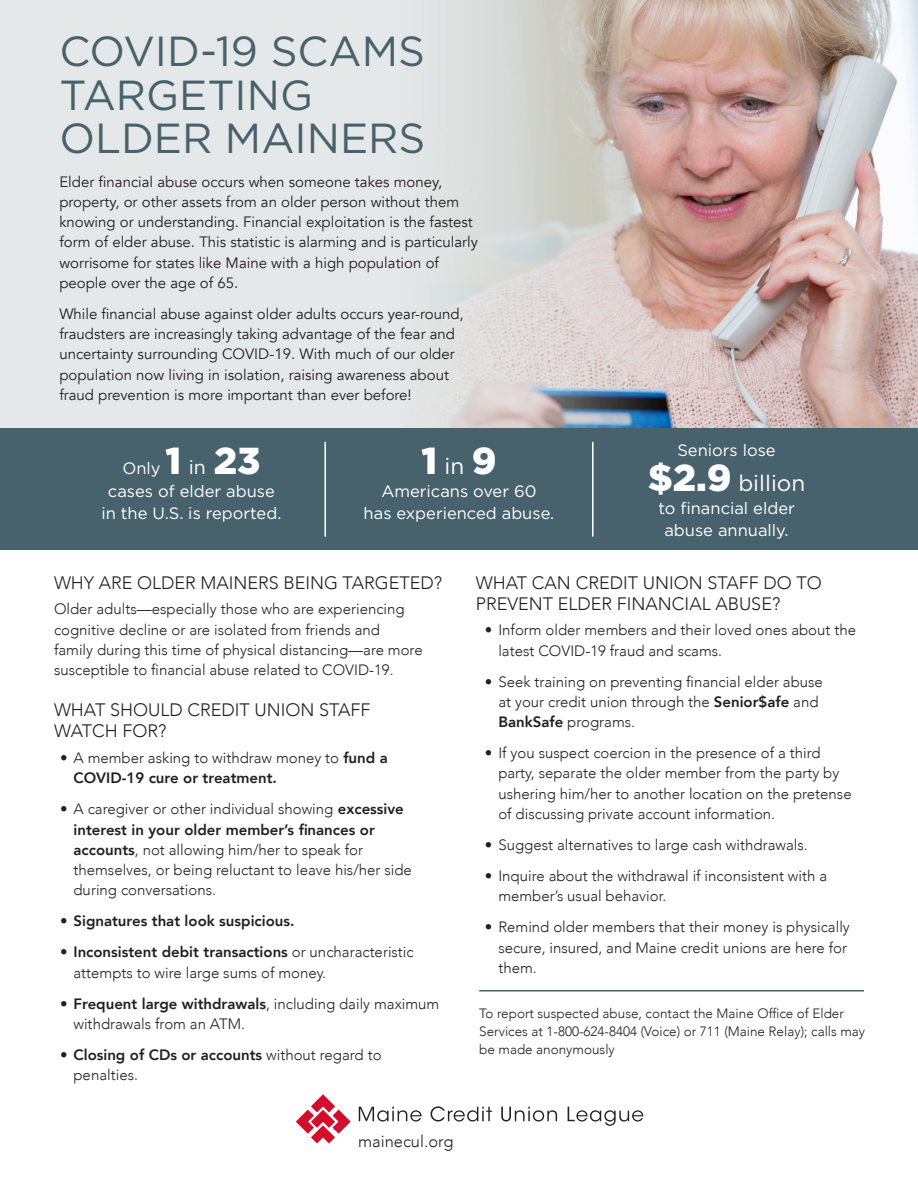
<style>
.page{position:relative;width:918px;height:1188px;background:#fff}
.page>*{position:absolute;margin:0;border:0;box-sizing:border-box;transform-origin:0 0}
.t1{font:42px/43.5px "Gotham";color:#47626c}
.t2{font:900 37.5px "Gotham";color:#fff}
.t3{font:22.5px "Gotham";color:#fff}
.t4{font:300 18px/21px "Avenir";color:#231f20}
.t5{font:16.5px/22.5px "Gotham";color:#fff;text-align:center}
.t6{font:300 16.5px "Avenir";color:#231f20}
.t7{font:300 15px/20.2px "Avenir";color:#231f20}
.t8{font:15px/20.2px "Avenir";color:#231f20}
.t9{font:800 15px "Avenir";color:#231f20}
.t10{font:300 13.5px/18px "Avenir";color:#231f20}
.s1{font-weight:400;font-size:19.5px}
.s2{font-weight:400;font-size:22.5px}
.s3{font-weight:900;font-size:37.5px}
.s4{font-weight:800}
.s5{font-weight:300}
</style>
<div class="page">
<div style="left:0;top:0;width:918px;height:461px;background:#e4e8e8"></div>
<img style="left:401px;top:0;width:517px;height:429px">
<div style="left:0;top:429px;width:918px;height:121px;background:#47626c"></div>
<hr style="left:479px;top:990px;width:385px;height:2px;background:#47626c">
<svg style="left:359px;top:1107px;width:63px;height:15px"></svg>
<svg style="left:431px;top:1106px;width:61px;height:16px"></svg>
<svg style="left:501px;top:1107px;width:56px;height:15px"></svg>
<svg style="left:568px;top:1107px;width:75px;height:19px"></svg>
<svg style="left:296px;top:1094px;width:55px;height:49px"></svg>
<hr style="left:324px;top:442px;width:2px;height:95px;background:#fff">
<hr style="left:592px;top:442px;width:2px;height:95px;background:#fff">
<p class="t1" style="left:59px;top:29px;width:368px">COVID-19 SCAMS<br>TARGETING<br>OLDER MAINERS</p>
<p class="t8" style="left:59px;top:172px;width:420px">Elder financial abuse occurs when someone takes money, property, or other assets from an older person without them knowing or understanding. Financial exploitation is the fastest form of elder abuse. This statistic is alarming and is particularly worrisome for states like Maine with a high population of people over the age of 65.</p>
<p class="t8" style="left:59px;top:304px;width:406px">While financial abuse against older adults occurs year-round, fraudsters are increasingly taking advantage of the fear and uncertainty surrounding COVID-19. With much of our older population now living in isolation, raising awareness about fraud prevention is more important than ever before!</p>
<p class="t2" style="left:166px;top:435px;width:96px">1 <span class="s1">in</span> 23</p>
<p class="t5" style="left:108px;top:479px;width:168px">cases of elder abuse</p>
<p class="t5" style="left:101px;top:502px;width:181px">in the U.S. is reported.</p>
<p class="t5" style="left:122px;top:457px;width:40px">Only</p>
<p class="t2" style="left:421px;top:435px;width:77px">1<span class="s2">in</span>9</p>
<p class="t5" style="left:364px;top:479px;width:192px">Americans over 60<br>has experienced abuse.</p>
<p class="t5" style="left:677px;top:439px;width:100px">Seniors lose</p>
<p class="t3" style="left:648px;top:469px;width:159px"><span class="s3">$2.9</span> billion</p>
<p class="t5" style="left:658px;top:497px;width:138px">to financial elder abuse annually.</p>
<p class="t4" style="left:54px;top:572px;width:390px">WHY ARE OLDER MAINERS BEING TARGETED?</p>
<p class="t7" style="left:54px;top:599px;width:370px">Older adults—especially those who are experiencing cognitive decline or are isolated from friends and family during this time of physical distancing—are more susceptible to financial abuse related to COVID-19.</p>
<p class="t4" style="left:54px;top:700px;width:318px">WHAT SHOULD CREDIT UNION STAFF<br>WATCH FOR?</p>
<p class="t7" style="left:74px;top:748px;width:316px;text-indent:-14px">• A member asking to withdraw money to <span class="s4">fund a<br>COVID-19 cure or treatment.</span></p>
<p class="t7" style="left:74px;top:799px;width:340px;text-indent:-14px">• A caregiver or other individual showing <span class="s4">excessive interest in your older member’s finances or accounts</span>, not allowing him/her to speak for themselves, or being reluctant to leave his/her side during conversations.</p>
<p class="t9" style="left:60px;top:909px;width:236px"><span class="s5">•</span> Signatures that look suspicious.</p>
<p class="t7" style="left:74px;top:942px;width:342px;text-indent:-14px">• <span class="s4">Inconsistent debit transactions</span> or uncharacteristic attempts to wire large sums of money.</p>
<p class="t7" style="left:74px;top:993px;width:367px;text-indent:-14px">• <span class="s4">Frequent large withdrawals</span>, including daily maximum withdrawals from an ATM.</p>
<p class="t7" style="left:74px;top:1045px;width:310px;text-indent:-14px">• <span class="s4">Closing of CDs or accounts</span> without regard to penalties.</p>
<p class="t6" style="left:358px;top:1131px;width:97px">mainecul.org</p>
<p class="t4" style="left:476px;top:572px;width:348px">WHAT CAN CREDIT UNION STAFF DO TO<br>PREVENT ELDER FINANCIAL ABUSE?</p>
<p class="t7" style="left:498px;top:620px;width:359px;text-indent:-14px">• Inform older members and their loved ones about the latest COVID-19 fraud and scams.</p>
<p class="t7" style="left:498px;top:671px;width:326px;text-indent:-14px">• Seek training on preventing financial elder abuse at your credit union through the <span class="s4">Senior$afe</span> and<br><span class="s4">BankSafe</span> programs.</p>
<p class="t7" style="left:498px;top:743px;width:355px;text-indent:-14px">• If you suspect coercion in the presence of a third party, separate the older member from the party by ushering him/her to another location on the pretense of discussing private account information.</p>
<p class="t7" style="left:485px;top:835px;width:324px">• Suggest alternatives to large cash withdrawals.</p>
<p class="t7" style="left:498px;top:866px;width:330px;text-indent:-14px">• Inquire about the withdrawal if inconsistent with a member’s usual behavior.</p>
<p class="t7" style="left:498px;top:917px;width:353px;text-indent:-14px">• Remind older members that their money is physically secure, insured, and Maine credit unions are here for them.</p>
<p class="t10" style="left:479px;top:1004px;width:387px">To report suspected abuse, contact the Maine Office of Elder<br>Services at 1-800-624-8404 (Voice) or 711 (Maine Relay); calls may be made anonymously</p>
</div>
